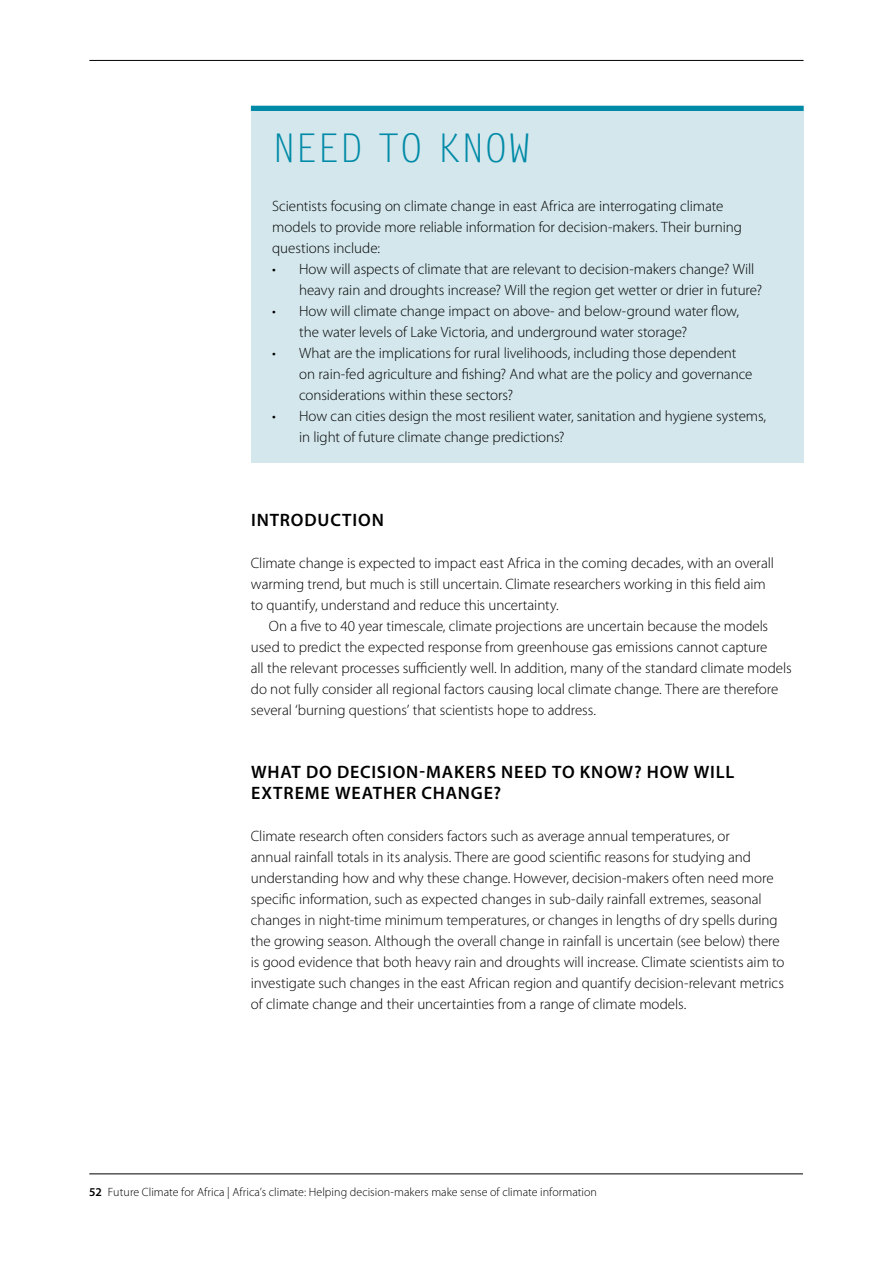
<style>
.page{position:relative;width:893px;height:1263px;background:#fff}
.page>*{position:absolute;margin:0;border:0;box-sizing:border-box;transform-origin:0 0}
.t1{font:39.6px "Letter Gothic Std";letter-spacing:-.025em;color:#008aa7}
.t2{font:600 18px/21px "Myriad Pro";letter-spacing:.045em;color:#000}
.t3{font:300 15px/21px "Myriad Pro";letter-spacing:-.005em;color:#000}
.t4{font:300 12px "Myriad Pro";letter-spacing:.005em;color:#000}
.s1{font-weight:600}
</style>
<div class="page">
<hr style="left:89px;top:1173px;width:714px;height:1px;background:#000">
<hr style="left:89px;top:60px;width:715px;height:1px;background:#000">
<div style="left:251px;top:106px;width:553px;height:6px;background:#008aa7"></div>
<div style="left:251px;top:112px;width:553px;height:351px;background:#d3e7ec"></div>
<h1 class="t1" style="left:272px;top:126px;width:261px">NEED TO KNOW</h1>
<p class="t3" style="left:272px;top:195px;width:471px">Scientists focusing on climate change in east Africa are interrogating climate models to provide more reliable information for decision-makers. Their burning questions include:</p>
<p class="t3" style="left:299px;top:258px;width:464px;text-indent:-27px">• How will aspects of climate that are relevant to decision-makers change? Will heavy rain and droughts increase? Will the region get wetter or drier in future?</p>
<p class="t3" style="left:299px;top:300px;width:441px;text-indent:-27px">• How will climate change impact on above- and below-ground water flow, the water levels of Lake Victoria, and underground water storage?</p>
<p class="t3" style="left:299px;top:342px;width:455px;text-indent:-27px">• What are the implications for rural livelihoods, including those dependent on rain-fed agriculture and fishing? And what are the policy and governance considerations within these sectors?</p>
<p class="t3" style="left:299px;top:405px;width:469px;text-indent:-27px">• How can cities design the most resilient water, sanitation and hygiene systems, in light of future climate change predictions?</p>
<p class="t2" style="left:251px;top:509px;width:134px">INTRODUCTION</p>
<p class="t3" style="left:251px;top:552px;width:525px">Climate change is expected to impact east Africa in the coming decades, with an overall warming trend, but much is still uncertain. Climate researchers working in this field aim to quantify, understand and reduce this uncertainty.</p>
<p class="t3" style="left:251px;top:615px;width:542px;text-indent:18px">On a five to 40 year timescale, climate projections are uncertain because the models used to predict the expected response from greenhouse gas emissions cannot capture<br>all the relevant processes sufficiently well. In addition, many of the standard climate models do not fully consider all regional factors causing local climate change. There are therefore several ‘burning questions’ that scientists hope to address.</p>
<p class="t2" style="left:251px;top:761px;width:485px">WHAT DO DECISION-MAKERS NEED TO KNOW? HOW WILL<br>EXTREME WEATHER CHANGE?</p>
<p class="t3" style="left:251px;top:825px;width:535px">Climate research often considers factors such as average annual temperatures, or<br>annual rainfall totals in its analysis. There are good scientific reasons for studying and understanding how and why these change. However, decision-makers often need more specific information, such as expected changes in sub-daily rainfall extremes, seasonal changes in night-time minimum temperatures, or changes in lengths of dry spells during the growing season. Although the overall change in rainfall is uncertain (see below) there is good evidence that both heavy rain and droughts will increase. Climate scientists aim to investigate such changes in the east African region and quantify decision-relevant metrics of climate change and their uncertainties from a range of climate models.</p>
<p class="t4" style="left:89px;top:1185px;width:509px"><span class="s1">52</span> Future Climate for Africa | Africa’s climate: Helping decision-makers make sense of climate information</p>
</div>
